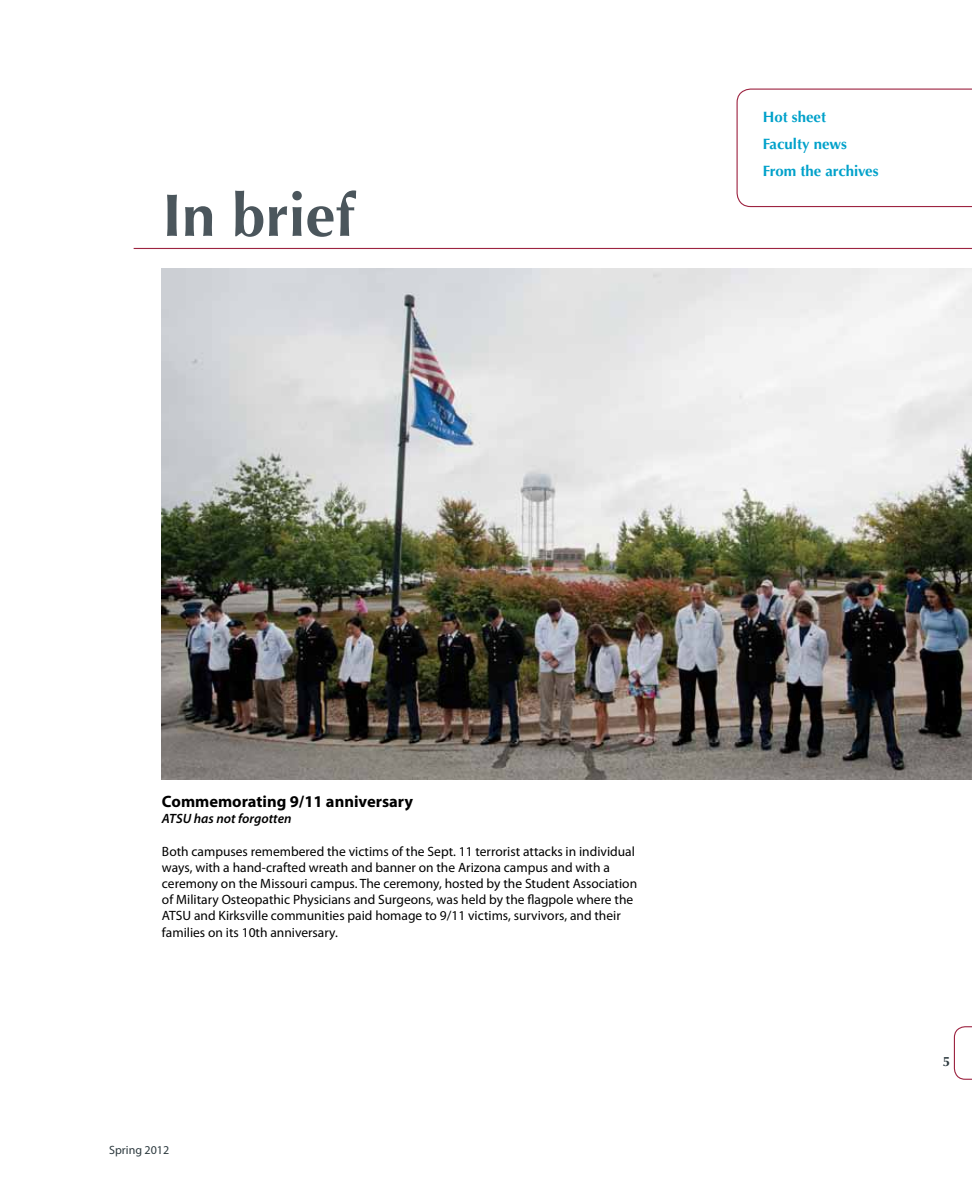
<style>
.page{position:relative;width:972px;height:1188px;background:#fff}
.page>*{position:absolute;margin:0;border:0;box-sizing:border-box;transform-origin:0 0}
.t1{font:700 60px "Optima";color:#4b565c}
.t2{font:700 16.5px "Myriad Pro";color:#000}
.t3{font:700 15px/27px "Optima";color:#00a1ca}
.t4{font:13.5px/16.2px "Myriad Pro";color:#000}
.t5{font:italic 600 13.5px "Myriad Pro";color:#000}
.t6{font:700 13.5px "Optima";color:#2c393e}
.t7{font:12px "Myriad Pro";color:#2c393e}
</style>
<div class="page">
<svg style="left:954px;top:1026px;width:18px;height:54px"></svg>
<img style="left:162px;top:268px;width:810px;height:511px">
<hr style="left:134px;top:248px;width:838px;height:1px;background:#9d2441">
<svg style="left:737px;top:89px;width:235px;height:118px"></svg>
<h1 class="t1" style="left:162px;top:180px;width:194px">In brief</h1>
<p class="t3" style="left:763px;top:104px;width:117px">Hot sheet<br>Faculty news<br>From the archives</p>
<p class="t2" style="left:162px;top:790px;width:253px">Commemorating 9/11 anniversary</p>
<p class="t5" style="left:162px;top:810px;width:131px">ATSU has not forgotten</p>
<p class="t4" style="left:162px;top:843px;width:477px">Both campuses remembered the victims of the Sept. 11 terrorist attacks in individual ways, with a hand-crafted wreath and banner on the Arizona campus and with a ceremony on the Missouri campus. The ceremony, hosted by the Student Association of Military Osteopathic Physicians and Surgeons, was held by the flagpole where the ATSU and Kirksville communities paid homage to 9/11 victims, survivors, and their families on its 10th anniversary.</p>
<p class="t7" style="left:109px;top:1143px;width:62px">Spring 2012</p>
<p class="t6" style="left:943px;top:1054px;width:9px">5</p>
</div>
